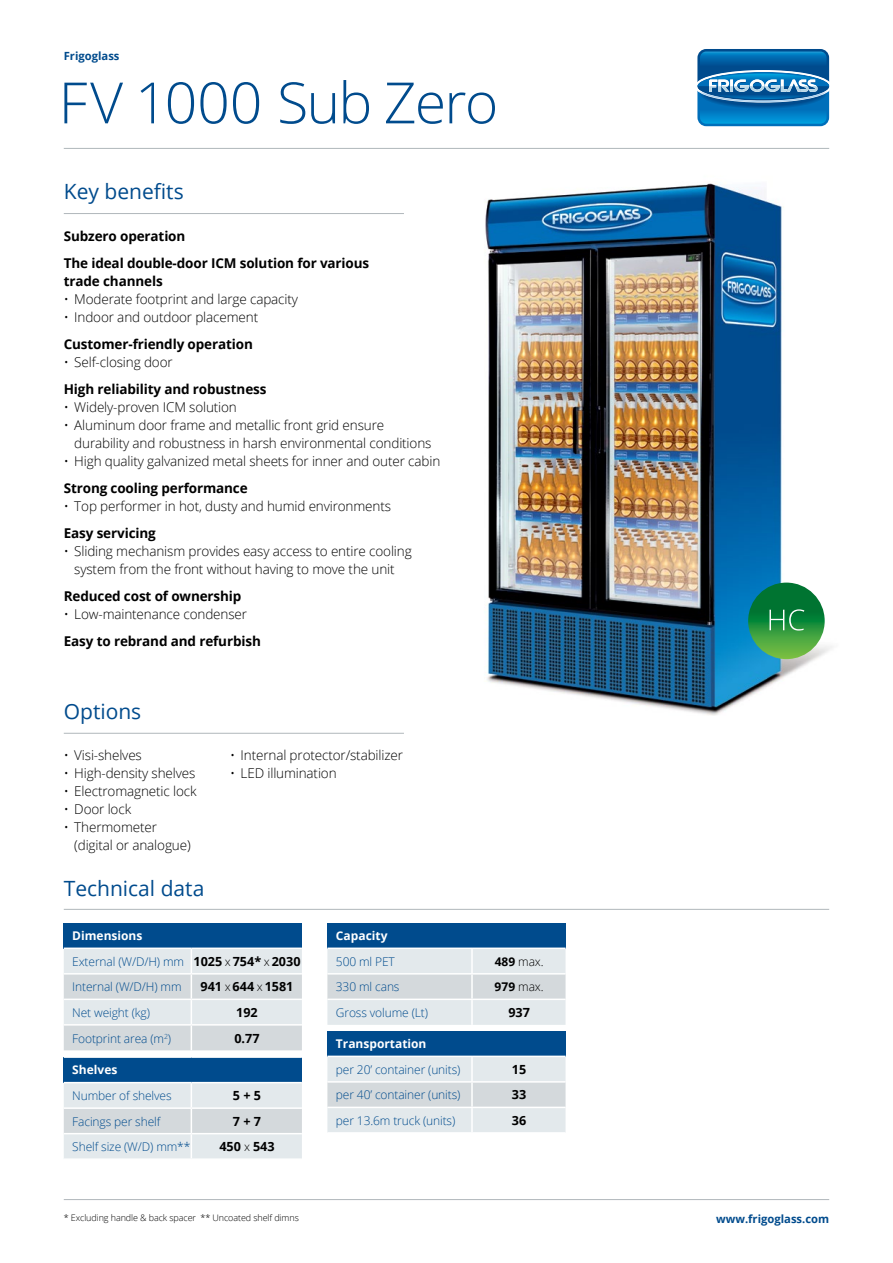
<style>
.page{position:relative;width:893px;height:1263px;background:#fff}
.page>*{position:absolute;margin:0;border:0;box-sizing:border-box;transform-origin:0 0}
.t1{font:300 57px "Open Sans";letter-spacing:-.03em;color:#004b8d}
.t2{font:21px "Open Sans";color:#004b8d}
.t3{font:300 13.5px/18px "Open Sans";letter-spacing:-.01em;color:#000}
.t4{font:700 13.5px/27px "Open Sans";letter-spacing:-.01em;color:#000}
.t5{font:700 12.6px "Open Sans";color:#000}
.t6{font:300 12px/25.7px "Open Sans";letter-spacing:-.01em;color:#004b8d}
.t7{font:700 12px "Open Sans";color:#fff}
.t8{font:300 12px "Open Sans";letter-spacing:-.01em;color:#000}
.t9{font:700 11.25px "Open Sans";color:#004b8d}
.t10{font:300 9px "Open Sans";letter-spacing:-.01em;color:#000}
.s1{font-weight:700;color:#fff}
.s2{font-weight:700;font-size:12.6px;color:#000}
.s3{color:#000}
.s4{font-weight:300;font-size:12px}
.s5{font-weight:700}
</style>
<div class="page">
<hr style="left:64px;top:148px;width:765px;height:1px;background:#b0b7bb">
<svg style="left:695px;top:47px;width:136px;height:81px"></svg>
<svg style="left:695px;top:49px;width:136px;height:77px;background:#2780ba"></svg>
<hr style="left:64px;top:1199px;width:765px;height:1px;background:#b0b7bb">
<img style="left:485px;top:183px;width:347px;height:532px">
<svg style="left:748px;top:583px;width:77px;height:76px;background:#268f3b"></svg>
<svg style="left:769px;top:609px;width:35px;height:21px"></svg>
<hr style="left:64px;top:213px;width:340px;height:1px;background:#b0b7bb">
<hr style="left:64px;top:733px;width:340px;height:1px;background:#b0b7bb">
<hr style="left:64px;top:909px;width:765px;height:1px;background:#b0b7bb">
<div style="left:64px;top:923px;width:238px;height:25px;background:#004b8d"></div>
<hr style="left:64px;top:947px;width:127px;height:2px;background:#fff">
<hr style="left:191px;top:947px;width:111px;height:2px;background:#fff">
<svg style="left:64px;top:948px;width:238px;height:102px;background:#dde2e5"></svg>
<div style="left:64px;top:1057px;width:238px;height:25px;background:#004b8d"></div>
<hr style="left:64px;top:1056px;width:127px;height:2px;background:#fff">
<hr style="left:191px;top:1056px;width:111px;height:2px;background:#fff">
<svg style="left:64px;top:1082px;width:238px;height:76px;background:#dfe5e8"></svg>
<div style="left:327px;top:923px;width:239px;height:25px;background:#004b8d"></div>
<svg style="left:327px;top:949px;width:239px;height:76px;background:#dee4e7"></svg>
<hr style="left:327px;top:947px;width:145px;height:2px;background:#fff">
<hr style="left:472px;top:947px;width:94px;height:2px;background:#fff">
<hr style="left:471px;top:949px;width:2px;height:24px;background:#fff">
<hr style="left:327px;top:973px;width:145px;height:1px;background:#fff">
<hr style="left:472px;top:973px;width:94px;height:1px;background:#fff">
<hr style="left:471px;top:974px;width:2px;height:24px;background:#fff">
<hr style="left:327px;top:998px;width:145px;height:2px;background:#fff">
<hr style="left:472px;top:998px;width:94px;height:2px;background:#fff">
<hr style="left:471px;top:1000px;width:2px;height:25px;background:#fff">
<div style="left:327px;top:1031px;width:239px;height:25px;background:#004b8d"></div>
<svg style="left:327px;top:1057px;width:239px;height:75px;background:#dee4e7"></svg>
<hr style="left:327px;top:1055px;width:145px;height:2px;background:#fff">
<hr style="left:472px;top:1055px;width:94px;height:2px;background:#fff">
<hr style="left:471px;top:1057px;width:2px;height:24px;background:#fff">
<hr style="left:327px;top:1081px;width:145px;height:1px;background:#fff">
<hr style="left:472px;top:1081px;width:94px;height:1px;background:#fff">
<hr style="left:471px;top:1082px;width:2px;height:25px;background:#fff">
<hr style="left:327px;top:1107px;width:145px;height:1px;background:#fff">
<hr style="left:472px;top:1107px;width:94px;height:1px;background:#fff">
<hr style="left:471px;top:1108px;width:2px;height:24px;background:#fff">
<p class="t9" style="left:64px;top:48px;width:57px">Frigoglass</p>
<h1 class="t1" style="left:59px;top:64px;width:441px">FV 1000 Sub Zero</h1>
<h2 class="t2" style="left:64px;top:177px;width:121px">Key benefits</h2>
<p class="t4" style="left:64px;top:222px;width:307px">Subzero operation<br>The ideal double-door ICM solution for various</p>
<p class="t4" style="left:64px;top:267px;width:100px">trade channels</p>
<p class="t3" style="left:64px;top:290px;width:236px">• Moderate footprint and large capacity</p>
<p class="t3" style="left:64px;top:308px;width:196px">• Indoor and outdoor placement</p>
<p class="t4" style="left:64px;top:330px;width:191px">Customer-friendly operation</p>
<p class="t3" style="left:64px;top:353px;width:110px">• Self-closing door</p>
<p class="t4" style="left:64px;top:375px;width:204px">High reliability and robustness</p>
<p class="t3" style="left:64px;top:398px;width:175px">• Widely-proven ICM solution</p>
<p class="t3" style="left:74px;top:416px;width:359px;text-indent:-11px">• Aluminum door frame and metallic front grid ensure durability and robustness in harsh environmental conditions</p>
<p class="t3" style="left:64px;top:452px;width:378px">• High quality galvanized metal sheets for inner and outer cabin</p>
<p class="t4" style="left:64px;top:474px;width:185px">Strong cooling performance</p>
<p class="t3" style="left:64px;top:497px;width:329px">• Top performer in hot, dusty and humid environments</p>
<p class="t4" style="left:64px;top:519px;width:94px">Easy servicing</p>
<p class="t3" style="left:64px;top:542px;width:349px;text-align:center">• Sliding mechanism provides easy access to entire cooling system from the front without having to move the unit</p>
<p class="t4" style="left:64px;top:582px;width:179px">Reduced cost of ownership</p>
<p class="t3" style="left:64px;top:605px;width:185px">• Low-maintenance condenser</p>
<p class="t4" style="left:64px;top:627px;width:199px">Easy to rebrand and refurbish</p>
<h2 class="t2" style="left:64px;top:697px;width:79px">Options</h2>
<p class="t3" style="left:64px;top:746px;width:80px">• Visi-shelves</p>
<p class="t3" style="left:64px;top:764px;width:133px">• High-density shelves</p>
<p class="t3" style="left:64px;top:782px;width:134px">• Electromagnetic lock</p>
<p class="t3" style="left:64px;top:800px;width:69px">• Door lock</p>
<p class="t3" style="left:74px;top:818px;width:118px;text-indent:-11px">• Thermometer (digital or analogue)</p>
<p class="t3" style="left:230px;top:746px;width:174px">• Internal protector/stabilizer</p>
<p class="t3" style="left:230px;top:764px;width:108px">• LED illumination</p>
<h2 class="t2" style="left:64px;top:874px;width:142px">Technical data</h2>
<p class="t6" style="left:72px;top:922px;width:230px"><span class="s1">Dimensions<br></span>External (W/D/H) mm <span class="s2">1025</span> <span class="s3">x</span> <span class="s2">754*</span> <span class="s3">x</span> <span class="s2">2030<br></span>Internal (W/D/H) mm</p>
<p class="t5" style="left:200px;top:978px;width:95px">941 <span class="s4">x</span> 644 <span class="s4">x</span> 1581</p>
<p class="t6" style="left:72px;top:999px;width:79px">Net weight (kg)</p>
<p class="t5" style="left:236px;top:1003px;width:23px">192</p>
<p class="t6" style="left:72px;top:1025px;width:100px">Footprint area (m<sup>2</sup>)</p>
<p class="t5" style="left:234px;top:1029px;width:27px">0.77</p>
<p class="t7" style="left:72px;top:1062px;width:47px">Shelves</p>
<p class="t6" style="left:72px;top:1082px;width:101px">Number of shelves</p>
<p class="t5" style="left:233px;top:1087px;width:30px">5 + 5</p>
<p class="t6" style="left:72px;top:1108px;width:90px">Facings per shelf</p>
<p class="t5" style="left:233px;top:1112px;width:30px">7 + 7</p>
<p class="t6" style="left:72px;top:1133px;width:120px">Shelf size (W/D) mm**</p>
<p class="t5" style="left:219px;top:1138px;width:57px">450 <span class="s4">x</span> 543</p>
<p class="t10" style="left:64px;top:1211px;width:237px">* Excluding handle &amp; back spacer ** Uncoated shelf dimns</p>
<p class="t7" style="left:336px;top:927px;width:53px">Capacity</p>
<p class="t6" style="left:336px;top:948px;width:60px">500 ml PET</p>
<p class="t8" style="left:495px;top:953px;width:50px"><span class="s5">489</span> max.</p>
<p class="t6" style="left:336px;top:974px;width:65px">330 ml cans</p>
<p class="t8" style="left:495px;top:978px;width:50px"><span class="s5">979</span> max.</p>
<p class="t6" style="left:336px;top:999px;width:94px">Gross volume (Lt)</p>
<p class="t5" style="left:508px;top:1004px;width:23px">937</p>
<p class="t7" style="left:336px;top:1035px;width:92px">Transportation</p>
<p class="t6" style="left:336px;top:1056px;width:126px">per 20’ container (units)</p>
<p class="t5" style="left:512px;top:1060px;width:16px">15</p>
<p class="t6" style="left:336px;top:1082px;width:126px">per 40’ container (units)</p>
<p class="t5" style="left:512px;top:1086px;width:16px">33</p>
<p class="t6" style="left:336px;top:1107px;width:121px">per 13.6m truck (units)</p>
<p class="t5" style="left:512px;top:1111px;width:16px">36</p>
<p class="t9" style="left:716px;top:1211px;width:115px">www.frigoglass.com</p>
</div>
